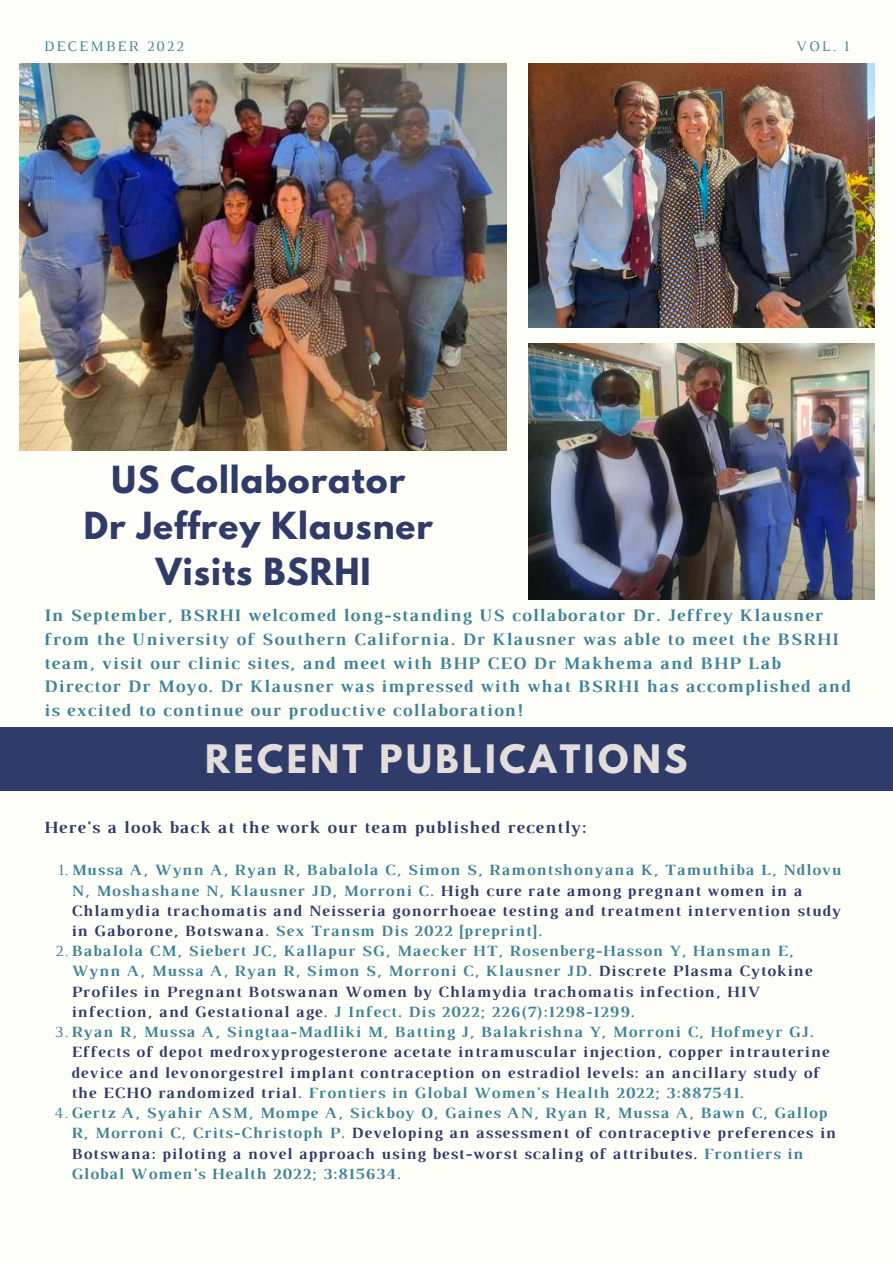
<style>
.page{position:relative;width:893px;height:1264px;background:#fff}
.page>*{position:absolute;margin:0;border:0;box-sizing:border-box;transform-origin:0 0}
.t1{font:700 34.65px "League Spartan";letter-spacing:.1em;color:#e3dddc}
.t2{font:700 33px/46px "League Spartan";letter-spacing:.03em;color:#2f3b69;text-align:center}
.t3{font:700 17.85px/23.5px "Luthier";letter-spacing:.07em;color:#3e829a}
.t4{font:700 17.55px "Luthier";letter-spacing:.07em;color:#2f3b69}
.t5{font:700 16.05px "Luthier";letter-spacing:.07em;color:#3e829a}
.t6{font:700 16.05px "Luthier";letter-spacing:.07em;color:#2f3b69}
.t7{font:14.85px "Luthier";letter-spacing:.14em;color:#3e829a}
.s1{font-weight:400}
.s2{color:#2f3b69}
.s3{color:#3e829a}
</style>
<div class="page">
<div style="left:0;top:0;width:892px;height:1262px;background:#fffff9"></div>
<div style="left:0;top:728px;width:892px;height:63px;background:#2f3b69"></div>
<img style="left:20px;top:64px;width:486px;height:386px">
<img style="left:528px;top:343px;width:346px;height:256px">
<img style="left:528px;top:64px;width:346px;height:264px">
<p class="t7" style="left:44px;top:40px;width:141px">DECEMBER 2022</p>
<p class="t7" style="left:796px;top:40px;width:55px">VOL. 1</p>
<h2 class="t2" style="left:84px;top:461px;width:350px">US Collaborator<br>Dr Jeffrey Klausner<br>Visits BSRHI</h2>
<p class="t3" style="left:44px;top:605px;width:807px">In September, BSRHI welcomed long-standing US collaborator Dr. Jeffrey Klausner from the University of Southern California. Dr Klausner was able to meet the BSRHI team, visit our clinic sites, and meet with BHP CEO Dr Makhema and BHP Lab Director Dr Moyo. Dr Klausner was impressed with what BSRHI has accomplished and is excited to continue our productive collaboration!</p>
<h1 class="t1" style="left:205px;top:741px;width:484px">RECENT PUBLICATIONS</h1>
<p class="t4" style="left:44px;top:820px;width:543px">Here's a look back at the work our team published recently:</p>
<p class="t5" style="left:58px;top:864px;width:783px"><span class="s1">1.</span>Mussa A, Wynn A, Ryan R, Babalola C, Simon S, Ramontshonyana K, Tamuthiba L, Ndlovu</p>
<p class="t5" style="left:71px;top:884px;width:732px">N, Moshashane N, Klausner JD, Morroni C. <span class="s2">High cure rate among pregnant women in a</span></p>
<p class="t6" style="left:71px;top:904px;width:770px">Chlamydia trachomatis and Neisseria gonorrhoeae testing and treatment intervention study</p>
<p class="t5" style="left:71px;top:924px;width:472px"><span class="s2">in Gaborone, Botswana</span>. Sex Transm Dis 2022 [preprint].</p>
<p class="t5" style="left:56px;top:945px;width:738px"><span class="s1">2.</span>Babalola CM, Siebert JC, Kallapur SG, Maecker HT, Rosenberg-Hasson Y, Hansman E,</p>
<p class="t5" style="left:71px;top:965px;width:742px">Wynn A, Mussa A, Ryan R, Simon S, Morroni C, Klausner JD. <span class="s2">Discrete Plasma Cytokine</span></p>
<p class="t6" style="left:71px;top:985px;width:689px">Profiles in Pregnant Botswanan Women by Chlamydia trachomatis infection, HIV</p>
<p class="t5" style="left:71px;top:1005px;width:564px"><span class="s2">infection, and Gestational age</span>. J Infect. Dis 2022; 226(7):1298-1299.</p>
<p class="t5" style="left:55px;top:1026px;width:759px"><span class="s1">3.</span>Ryan R, Mussa A, Singtaa-Madliki M, Batting J, Balakrishna Y, Morroni C, Hofmeyr GJ.</p>
<p class="t6" style="left:71px;top:1046px;width:759px">Effects of depot medroxyprogesterone acetate intramuscular injection, copper intrauterine</p>
<p class="t6" style="left:71px;top:1066px;width:749px">device and levonorgestrel implant contraception on estradiol levels: an ancillary study of</p>
<p class="t5" style="left:71px;top:1086px;width:674px"><span class="s2">the ECHO randomized trial</span>. Frontiers in Global Women's Health 2022; 3:887541.</p>
<p class="t5" style="left:55px;top:1107px;width:773px"><span class="s1">4.</span>Gertz A, Syahir ASM, Mompe A, Sickboy O, Gaines AN, Ryan R, Mussa A, Bawn C, Gallop</p>
<p class="t6" style="left:71px;top:1127px;width:765px"><span class="s3">R, Morroni C, Crits-Christoph P.</span> Developing an assessment of contraceptive preferences in</p>
<p class="t6" style="left:71px;top:1147px;width:733px">Botswana: piloting a novel approach using best-worst scaling of attributes. <span class="s3">Frontiers in</span></p>
<p class="t5" style="left:71px;top:1167px;width:331px">Global Women's Health 2022; 3:815634.</p>
</div>
